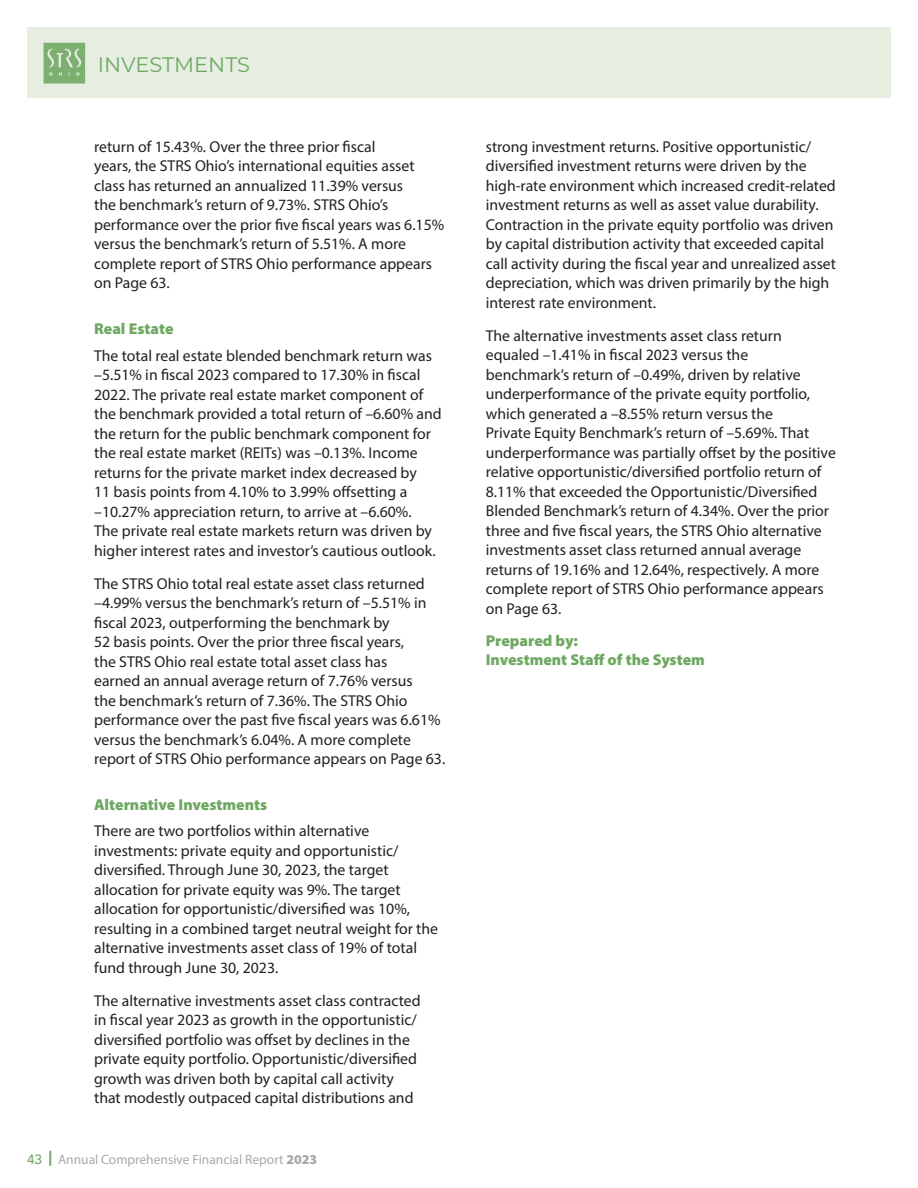
<style>
.page{position:relative;width:918px;height:1188px;background:#fff}
.page>*{position:absolute;margin:0;border:0;box-sizing:border-box;transform-origin:0 0}
.t1{font:21px "Montserrat";color:#6fa863}
.INV_BODY{font:15.75px/19.5px "Myriad Pro";color:#231f20}
.SECTION_SUBHEAD_CENTERED_06{font:900 15.75px "Myriad Pro";color:#6fa863}
.Investment_Review_Header{font:900 15.75px "Myriad Pro";color:#6fa863}
.t2{font:13.5px "Myriad Pro";color:#a8a9ad}
.s1{font-family:"Avenir";font-weight:500;color:#6fa863}
.s2{font-weight:900;font-size:15px;color:#6fa863}
.s3{font-weight:900}
</style>
<div class="page">
<div style="left:27px;top:27px;width:864px;height:70px;background:#e6eee1"></div>
<svg style="left:44px;top:43px;width:41px;height:41px;background:#8ab67e"></svg>
<h1 class="t1" style="left:98px;top:50px;width:154px">INVESTMENTS</h1>
<p class="INV_BODY" style="left:94px;top:137px;width:352px">return of 15.43%. Over the three prior fiscal<br>years, the STRS Ohio’s international equities asset class has returned an annualized 11.39% versus<br>the benchmark’s return of 9.73%. STRS Ohio’s performance over the prior five fiscal years was 6.15% versus the benchmark’s return of 5.51%. A more complete report of STRS Ohio performance appears on Page 63.</p>
<p class="Investment_Review_Header" style="left:94px;top:318px;width:81px">Real Estate</p>
<p class="INV_BODY" style="left:94px;top:345px;width:349px">The total real estate blended benchmark return was –5.51% in fiscal 2023 compared to 17.30% in fiscal 2022. The private real estate market component of the benchmark provided a total return of –6.60% and the return for the public benchmark component for the real estate market (REITs) was –0.13%. Income returns for the private market index decreased by<br>11 basis points from 4.10% to 3.99% offsetting a –10.27% appreciation return, to arrive at –6.60%.<br>The private real estate markets return was driven by higher interest rates and investor’s cautious outlook.</p>
<p class="INV_BODY" style="left:94px;top:573px;width:353px">The STRS Ohio total real estate asset class returned –4.99% versus the benchmark’s return of –5.51% in fiscal 2023, outperforming the benchmark by<br>52 basis points. Over the prior three fiscal years,<br>the STRS Ohio real estate total asset class has<br>earned an annual average return of 7.76% versus<br>the benchmark’s return of 7.36%. The STRS Ohio performance over the past five fiscal years was 6.61% versus the benchmark’s 6.04%. A more complete report of STRS Ohio performance appears on Page 63.</p>
<p class="Investment_Review_Header" style="left:94px;top:794px;width:175px">Alternative Investments</p>
<p class="INV_BODY" style="left:94px;top:821px;width:345px">There are two portfolios within alternative investments: private equity and opportunistic/ diversified. Through June 30, 2023, the target allocation for private equity was 9%. The target allocation for opportunistic/diversified was 10%, resulting in a combined target neutral weight for the alternative investments asset class of 19% of total fund through June 30, 2023.</p>
<p class="INV_BODY" style="left:94px;top:990px;width:328px">The alternative investments asset class contracted in fiscal year 2023 as growth in the opportunistic/ diversified portfolio was offset by declines in the private equity portfolio. Opportunistic/diversified growth was driven both by capital call activity that modestly outpaced capital distributions and</p>
<p class="t2" style="left:27px;top:1151px;width:292px"><span class="s1">43</span> <span class="s2">|</span> Annual Comprehensive Financial Report <span class="s3">2023</span></p>
<p class="INV_BODY" style="left:486px;top:137px;width:352px">strong investment returns. Positive opportunistic/ diversified investment returns were driven by the high-rate environment which increased credit-related investment returns as well as asset value durability.<br>Contraction in the private equity portfolio was driven by capital distribution activity that exceeded capital call activity during the fiscal year and unrealized asset depreciation, which was driven primarily by the high interest rate environment.</p>
<p class="INV_BODY" style="left:486px;top:326px;width:352px">The alternative investments asset class return equaled –1.41% in fiscal 2023 versus the<br>benchmark’s return of –0.49%, driven by relative underperformance of the private equity portfolio, which generated a –8.55% return versus the<br>Private Equity Benchmark’s return of –5.69%. That underperformance was partially offset by the positive relative opportunistic/diversified portfolio return of 8.11% that exceeded the Opportunistic/Diversified Blended Benchmark’s return of 4.34%. Over the prior three and five fiscal years, the STRS Ohio alternative investments asset class returned annual average returns of 19.16% and 12.64%, respectively. A more complete report of STRS Ohio performance appears on Page 63.</p>
<p class="SECTION_SUBHEAD_CENTERED_06" style="left:486px;top:630px;width:94px">Prepared by:</p>
<p class="SECTION_SUBHEAD_CENTERED_06" style="left:486px;top:649px;width:221px">Investment Staff of the System</p>
</div>
